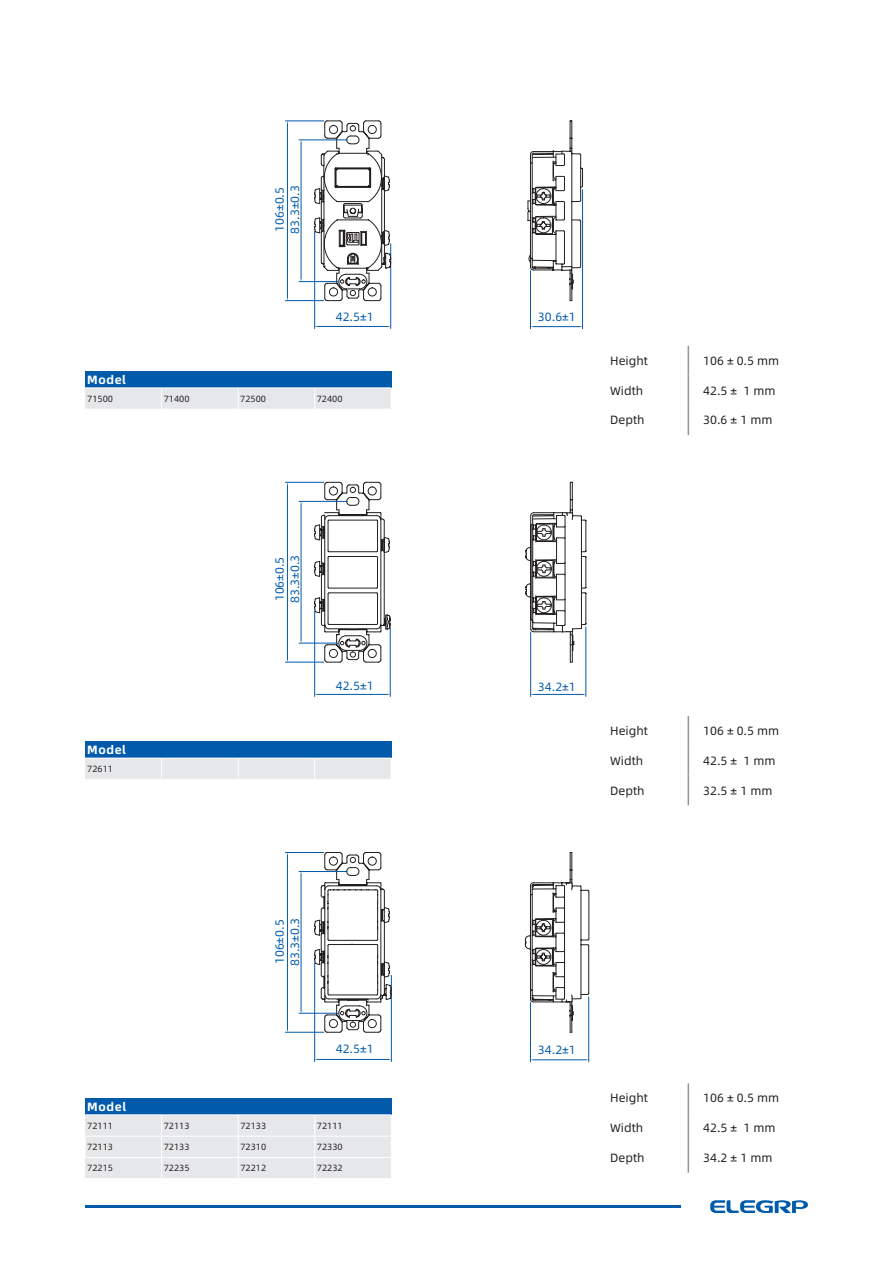
<style>
.page{position:relative;width:893px;height:1263px;background:#fff}
.page>*{position:absolute;margin:0;border:0;box-sizing:border-box;transform-origin:0 0}
.t1{font:12px "Alibaba Sans";color:#231f20}
.t2{font:12px/15.5px "Alibaba Sans";color:#015aaa}
.t3{font:700 12px "Alibaba Sans";letter-spacing:.05em;color:#fff}
.t4{font:9px "Alibaba Sans";color:#231f20}
</style>
<div class="page">
<svg style="left:710px;top:1200px;width:98px;height:13px"></svg>
<hr style="left:85px;top:1205px;width:596px;height:3px;background:#015aaa">
<hr style="left:285px;top:121px;width:39px;height:1px;background:#015aaa">
<hr style="left:285px;top:300px;width:39px;height:1px;background:#015aaa">
<hr style="left:287px;top:124px;width:1px;height:173px;background:#015aaa">
<hr style="left:299px;top:281px;width:40px;height:1px;background:#015aaa">
<hr style="left:299px;top:140px;width:48px;height:1px;background:#015aaa">
<hr style="left:301px;top:143px;width:1px;height:135px;background:#015aaa">
<hr style="left:390px;top:244px;width:1px;height:85px;background:#015aaa">
<hr style="left:314px;top:231px;width:1px;height:98px;background:#015aaa">
<hr style="left:318px;top:326px;width:69px;height:1px;background:#015aaa">
<hr style="left:530px;top:271px;width:1px;height:58px;background:#015aaa">
<hr style="left:582px;top:190px;width:1px;height:139px;background:#015aaa">
<hr style="left:534px;top:326px;width:45px;height:1px;background:#015aaa">
<svg style="left:314px;top:120px;width:269px;height:181px"></svg>
<div style="left:85px;top:372px;width:306px;height:16px;background:#015aaa"></div>
<div style="left:85px;top:388px;width:306px;height:21px;background:#e6e7e9"></div>
<div style="left:85px;top:1098px;width:306px;height:17px;background:#015aaa"></div>
<hr style="left:85px;top:1114px;width:77px;height:1px;background:#fff">
<hr style="left:162px;top:1114px;width:76px;height:1px;background:#fff">
<hr style="left:238px;top:1114px;width:77px;height:1px;background:#fff">
<hr style="left:315px;top:1114px;width:76px;height:1px;background:#fff">
<svg style="left:85px;top:1115px;width:306px;height:63px;background:#e7e8ea"></svg>
<div style="left:85px;top:742px;width:306px;height:16px;background:#015aaa"></div>
<div style="left:85px;top:759px;width:306px;height:20px;background:#e6e7e9"></div>
<hr style="left:688px;top:346px;width:1px;height:30px;background:#939598">
<svg style="left:688px;top:376px;width:1px;height:29px"></svg>
<hr style="left:688px;top:405px;width:1px;height:30px;background:#939598">
<hr style="left:688px;top:1083px;width:1px;height:30px;background:#939598">
<hr style="left:688px;top:1113px;width:1px;height:30px;background:#939598">
<hr style="left:688px;top:1143px;width:1px;height:30px;background:#939598">
<hr style="left:688px;top:716px;width:1px;height:30px;background:#939598">
<svg style="left:688px;top:746px;width:1px;height:29px"></svg>
<hr style="left:688px;top:775px;width:1px;height:30px;background:#939598">
<hr style="left:285px;top:852px;width:39px;height:1px;background:#015aaa">
<hr style="left:285px;top:1032px;width:39px;height:1px;background:#015aaa">
<hr style="left:287px;top:856px;width:1px;height:173px;background:#015aaa">
<hr style="left:299px;top:1013px;width:40px;height:1px;background:#015aaa">
<hr style="left:299px;top:871px;width:48px;height:1px;background:#015aaa">
<hr style="left:301px;top:875px;width:1px;height:135px;background:#015aaa">
<hr style="left:391px;top:975px;width:1px;height:86px;background:#015aaa">
<hr style="left:314px;top:963px;width:1px;height:98px;background:#015aaa">
<hr style="left:318px;top:1059px;width:70px;height:1px;background:#015aaa">
<hr style="left:530px;top:1002px;width:1px;height:60px;background:#015aaa">
<hr style="left:588px;top:997px;width:1px;height:65px;background:#015aaa">
<hr style="left:534px;top:1059px;width:51px;height:1px;background:#015aaa">
<svg style="left:314px;top:852px;width:275px;height:181px"></svg>
<svg style="left:314px;top:482px;width:273px;height:181px"></svg>
<hr style="left:285px;top:482px;width:39px;height:1px;background:#015aaa">
<hr style="left:285px;top:662px;width:39px;height:1px;background:#015aaa">
<hr style="left:287px;top:486px;width:1px;height:173px;background:#015aaa">
<hr style="left:299px;top:643px;width:40px;height:1px;background:#015aaa">
<hr style="left:299px;top:501px;width:48px;height:1px;background:#015aaa">
<hr style="left:301px;top:505px;width:1px;height:135px;background:#015aaa">
<hr style="left:390px;top:628px;width:1px;height:68px;background:#015aaa">
<hr style="left:314px;top:611px;width:1px;height:85px;background:#015aaa">
<hr style="left:318px;top:694px;width:69px;height:1px;background:#015aaa">
<hr style="left:530px;top:632px;width:1px;height:64px;background:#015aaa">
<hr style="left:586px;top:627px;width:1px;height:69px;background:#015aaa">
<hr style="left:534px;top:694px;width:48px;height:1px;background:#015aaa">
<p class="t2" style="left:271px;top:234px;width:50px;rotate:-90deg">106±0.5<br>83.3±0.3</p>
<p class="t2" style="left:336px;top:308px;width:39px">42.5±1</p>
<p class="t2" style="left:538px;top:308px;width:39px">30.6±1</p>
<p class="t3" style="left:87px;top:370px;width:40px">Model</p>
<p class="t4" style="left:87px;top:392px;width:27px">71500</p>
<p class="t4" style="left:164px;top:392px;width:27px">71400</p>
<p class="t4" style="left:240px;top:392px;width:27px">72500</p>
<p class="t4" style="left:317px;top:392px;width:27px">72400</p>
<p class="t1" style="left:610px;top:352px;width:39px">Height</p>
<p class="t1" style="left:703px;top:352px;width:78px">106 ± 0.5 mm</p>
<p class="t1" style="left:610px;top:381px;width:35px">Width</p>
<p class="t1" style="left:703px;top:381px;width:74px">42.5 ± 1 mm</p>
<p class="t1" style="left:610px;top:411px;width:36px">Depth</p>
<p class="t1" style="left:703px;top:411px;width:71px">30.6 ± 1 mm</p>
<p class="t3" style="left:87px;top:740px;width:40px">Model</p>
<p class="t4" style="left:87px;top:762px;width:27px">72611</p>
<p class="t2" style="left:271px;top:603px;width:50px;rotate:-90deg">106±0.5<br>83.3±0.3</p>
<p class="t2" style="left:336px;top:677px;width:39px">42.5±1</p>
<p class="t2" style="left:538px;top:678px;width:39px">34.2±1</p>
<p class="t1" style="left:610px;top:722px;width:39px">Height</p>
<p class="t1" style="left:703px;top:722px;width:78px">106 ± 0.5 mm</p>
<p class="t1" style="left:610px;top:752px;width:35px">Width</p>
<p class="t1" style="left:703px;top:752px;width:74px">42.5 ± 1 mm</p>
<p class="t1" style="left:610px;top:781px;width:36px">Depth</p>
<p class="t1" style="left:703px;top:781px;width:71px">32.5 ± 1 mm</p>
<p class="t2" style="left:271px;top:966px;width:50px;rotate:-90deg">106±0.5<br>83.3±0.3</p>
<p class="t2" style="left:336px;top:1040px;width:39px">42.5±1</p>
<p class="t2" style="left:538px;top:1041px;width:39px">34.2±1</p>
<p class="t3" style="left:87px;top:1097px;width:40px">Model</p>
<p class="t4" style="left:87px;top:1119px;width:27px">72111</p>
<p class="t4" style="left:164px;top:1119px;width:27px">72113</p>
<p class="t4" style="left:240px;top:1119px;width:27px">72133</p>
<p class="t4" style="left:317px;top:1119px;width:27px">72111</p>
<p class="t4" style="left:87px;top:1140px;width:27px">72113</p>
<p class="t4" style="left:164px;top:1140px;width:27px">72133</p>
<p class="t4" style="left:240px;top:1140px;width:27px">72310</p>
<p class="t4" style="left:317px;top:1140px;width:27px">72330</p>
<p class="t4" style="left:87px;top:1161px;width:27px">72215</p>
<p class="t4" style="left:164px;top:1161px;width:27px">72235</p>
<p class="t4" style="left:240px;top:1161px;width:27px">72212</p>
<p class="t4" style="left:317px;top:1161px;width:27px">72232</p>
<p class="t1" style="left:610px;top:1089px;width:39px">Height</p>
<p class="t1" style="left:703px;top:1089px;width:78px">106 ± 0.5 mm</p>
<p class="t1" style="left:610px;top:1119px;width:35px">Width</p>
<p class="t1" style="left:703px;top:1119px;width:74px">42.5 ± 1 mm</p>
<p class="t1" style="left:610px;top:1149px;width:36px">Depth</p>
<p class="t1" style="left:703px;top:1149px;width:71px">34.2 ± 1 mm</p>
</div>
